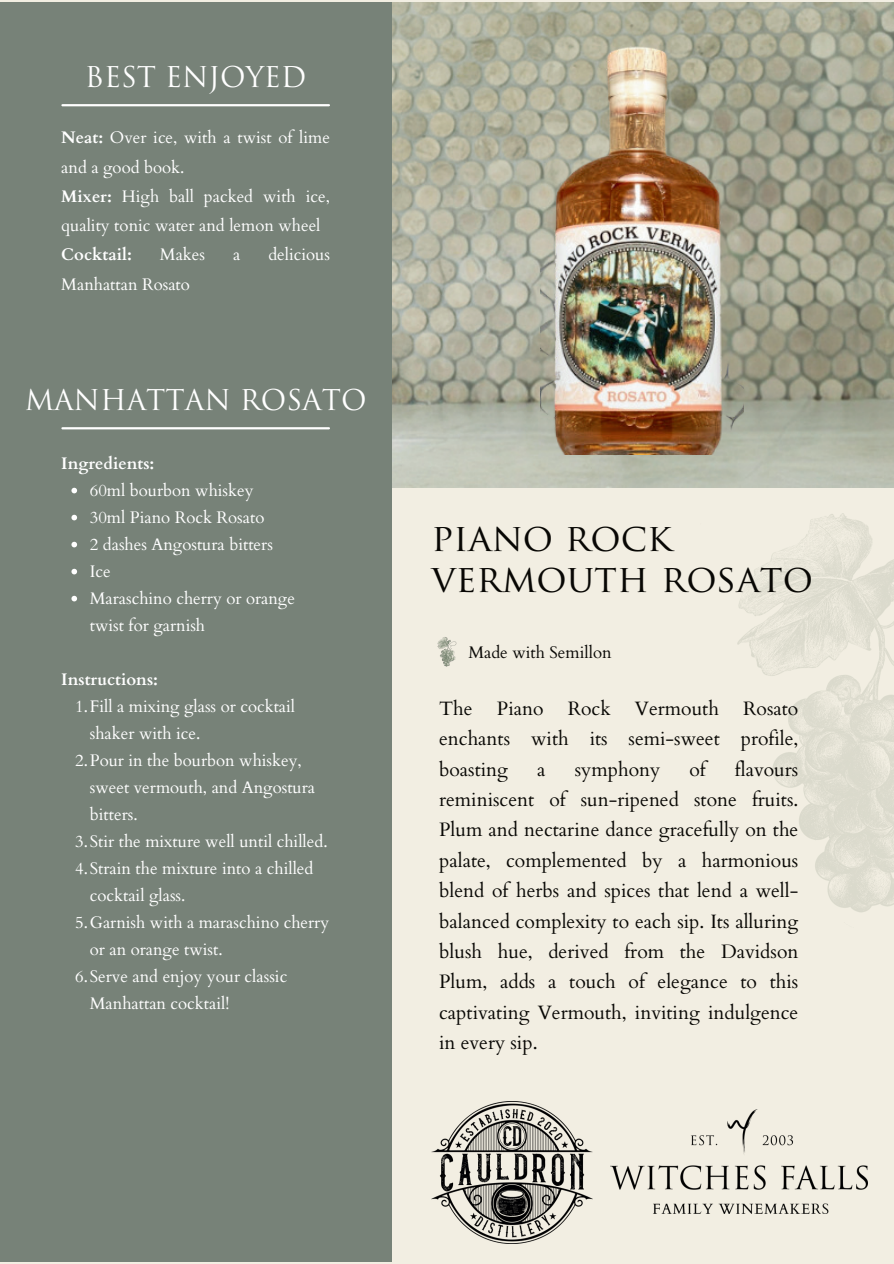
<style>
.page{position:relative;width:894px;height:1264px;background:#fff}
.page>*{position:absolute;margin:0;border:0;box-sizing:border-box;transform-origin:0 0}
.t1{font:37.5px/40.5px "Trajan Pro";color:#080704}
.t2{font:27.9px "Trajan Pro";color:#fff}
.t3{font:19.35px/30.3px "Cardo";color:#080704;text-align:justify}
.t4{font:16.8px/27px "Cardo";color:#fff}
.t5{font:700 16.8px "Cardo";color:#fff}
.t6{font:16.8px "Cardo";color:#080704}
.s1{font-weight:700}
</style>
<div class="page">
<div style="left:0;top:0;width:893px;height:1263px;background:#f2eee2"></div>
<img style="left:391px;top:2px;width:502px;height:485px">
<div style="left:0;top:2px;width:391px;height:1259px;background:#778278"></div>
<img style="left:437px;top:637px;width:20px;height:30px">
<hr style="left:62px;top:104px;width:267px;height:2px;background:#fff">
<hr style="left:62px;top:427px;width:267px;height:2px;background:#fff">
<img style="left:699px;top:486px;width:194px;height:426px">
<img style="left:431px;top:1101px;width:161px;height:141px">
<img style="left:610px;top:1109px;width:256px;height:104px">
<img style="left:540px;top:35px;width:203px;height:419px">
<svg style="left:71px;top:488px;width:6px;height:5px"></svg>
<svg style="left:71px;top:515px;width:6px;height:5px"></svg>
<svg style="left:71px;top:542px;width:6px;height:5px"></svg>
<svg style="left:71px;top:569px;width:6px;height:5px"></svg>
<svg style="left:71px;top:596px;width:6px;height:5px"></svg>
<h2 class="t2" style="left:85px;top:59px;width:223px">BEST ENJOYED</h2>
<p class="t4" style="left:61px;top:122px;width:270px;line-height:29.2px"><span class="s1">Neat:</span> Over ice, with a twist of lime and a good book.<br><span class="s1">Mixer:</span> High ball packed with ice, quality tonic water and lemon wheel</p>
<p class="t5" style="left:61px;top:241px;width:72px">Cocktail:</p>
<p class="t4" style="left:160px;top:240px;width:47px">Makes</p>
<p class="t4" style="left:233px;top:240px;width:9px">a</p>
<p class="t4" style="left:268px;top:240px;width:63px">delicious</p>
<p class="t4" style="left:61px;top:270px;width:130px">Manhattan Rosato</p>
<h2 class="t2" style="left:25px;top:381px;width:343px">MANHATTAN ROSATO</h2>
<p class="t5" style="left:61px;top:449px;width:95px">Ingredients:</p>
<p class="t4" style="left:90px;top:475px;width:206px">60ml bourbon whiskey<br>30ml Piano Rock Rosato<br>2 dashes Angostura bitters<br>Ice<br>Maraschino cherry or orange twist for garnish</p>
<p class="t5" style="left:61px;top:665px;width:98px">Instructions:</p>
<p class="t4" style="left:75px;top:691px;width:221px">1.Fill a mixing glass or cocktail</p>
<p class="t4" style="left:90px;top:718px;width:112px">shaker with ice.</p>
<p class="t4" style="left:75px;top:745px;width:228px">2.Pour in the bourbon whiskey,</p>
<p class="t4" style="left:90px;top:772px;width:227px">sweet vermouth, and Angostura</p>
<p class="t4" style="left:90px;top:799px;width:49px">bitters.</p>
<p class="t4" style="left:75px;top:826px;width:254px">3.Stir the mixture well until chilled.</p>
<p class="t4" style="left:75px;top:853px;width:239px">4.Strain the mixture into a chilled</p>
<p class="t4" style="left:90px;top:880px;width:97px">cocktail glass.</p>
<p class="t4" style="left:75px;top:907px;width:255px">5.Garnish with a maraschino cherry</p>
<p class="t4" style="left:90px;top:934px;width:134px">or an orange twist.</p>
<p class="t4" style="left:75px;top:961px;width:213px">6.Serve and enjoy your classic</p>
<p class="t4" style="left:90px;top:988px;width:141px">Manhattan cocktail!</p>
<h1 class="t1" style="left:431px;top:517px;width:383px">piano rock vermouth rosato</h1>
<p class="t6" style="left:468px;top:639px;width:145px">Made with Semillon</p>
<p class="t3" style="left:439px;top:692px;width:35px">The</p>
<p class="t3" style="left:496px;top:692px;width:48px">Piano</p>
<p class="t3" style="left:567px;top:692px;width:44px">Rock</p>
<p class="t3" style="left:634px;top:692px;width:86px">Vermouth</p>
<p class="t3" style="left:439px;top:692px;width:360px;text-indent:304px">Rosato enchants with its semi-sweet profile, boasting</p>
<p class="t3" style="left:439px;top:753px;width:360px;text-indent:296px">flavours reminiscent of sun-ripened stone fruits.<br>Plum and nectarine dance gracefully on the palate, complemented by a harmonious blend of herbs and spices that lend a well&shy;balanced complexity to each sip. Its alluring blush hue, derived from the Davidson Plum, adds a touch of elegance to this captivating Vermouth, inviting indulgence in every sip.</p>
<p class="t3" style="left:537px;top:753px;width:10px">a</p>
<p class="t3" style="left:574px;top:753px;width:87px">symphony</p>
<p class="t3" style="left:689px;top:753px;width:18px">of</p>
</div>
